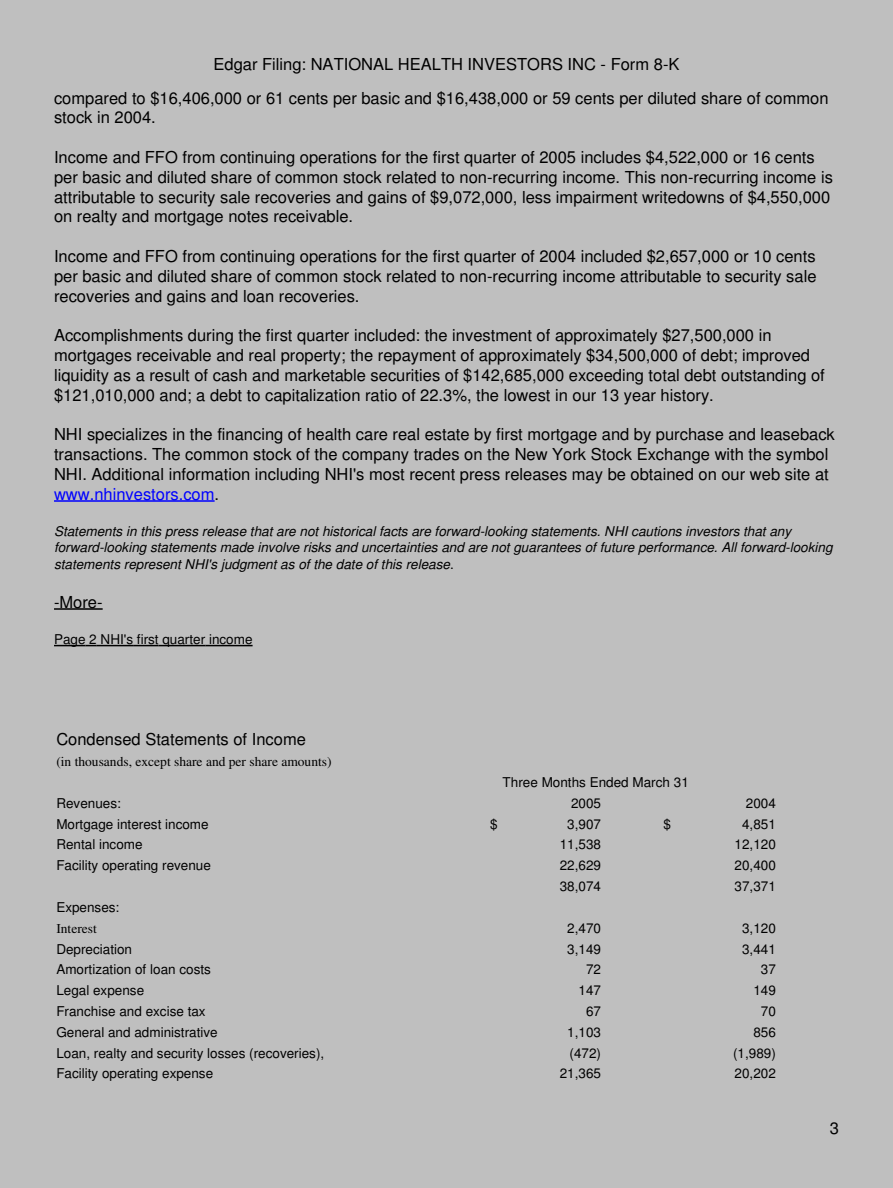
<style>
.page{position:relative;width:893px;height:1188px;background:#fff}
.page>*{position:absolute;margin:0;border:0;box-sizing:border-box;transform-origin:0 0}
.t1{font:16.5px/19.8px "Helvetica";color:#000}
.t2{font:13.5px "Helvetica";color:#000}
.t3{font:italic 13.5px/16.2px "Helvetica";color:#000}
.t4{font:13.5px "Times";color:#000}
.s1{color:#00f}
.s2{font-style:normal}
</style>
<div class="page">
<div style="left:0;top:0;width:892px;height:1188px;background:#bfbfbf"></div>
<hr style="left:54px;top:500px;width:160px;height:2px;background:#00f">
<hr style="left:54px;top:608px;width:49px;height:2px;background:#000">
<hr style="left:54px;top:645px;width:32px;height:1px;background:#000">
<hr style="left:97px;top:645px;width:36px;height:1px;background:#000">
<svg style="left:133px;top:645px;width:26px;height:1px"></svg>
<hr style="left:159px;top:645px;width:46px;height:1px;background:#000">
<hr style="left:205px;top:645px;width:47px;height:1px;background:#000">
<p class="t1" style="left:213px;top:56px;width:467px">Edgar Filing: NATIONAL HEALTH INVESTORS INC - Form 8-K</p>
<p class="t1" style="left:54px;top:89px;width:776px">compared to $16,406,000 or 61 cents per basic and $16,438,000 or 59 cents per diluted share of common stock in 2004.</p>
<p class="t1" style="left:54px;top:149px;width:780px">Income and FFO from continuing operations for the first quarter of 2005 includes $4,522,000 or 16 cents per basic and diluted share of common stock related to non-recurring income. This non-recurring income is attributable to security sale recoveries and gains of $9,072,000, less impairment writedowns of $4,550,000 on realty and mortgage notes receivable.</p>
<p class="t1" style="left:54px;top:248px;width:764px;text-align:justify">Income and FFO from continuing operations for the first quarter of 2004 included $2,657,000 or 10 cents per basic and diluted share of common stock related to non-recurring income attributable to security sale recoveries and gains and loan recoveries.</p>
<p class="t1" style="left:54px;top:327px;width:772px">Accomplishments during the first quarter included: the investment of approximately $27,500,000 in mortgages receivable and real property; the repayment of approximately $34,500,000 of debt; improved liquidity as a result of cash and marketable securities of $142,685,000 exceeding total debt outstanding of $121,010,000 and; a debt to capitalization ratio of 22.3%, the lowest in our 13 year history.</p>
<p class="t1" style="left:54px;top:426px;width:782px">NHI specializes in the financing of health care real estate by first mortgage and by purchase and leaseback transactions. The common stock of the company trades on the New York Stock Exchange with the symbol NHI. Additional information including NHI's most recent press releases may be obtained on our web site at <span class="s1">www.nhinvestors.com</span>.</p>
<p class="t3" style="left:54px;top:525px;width:780px">Statements in this press release that are not historical facts are forward-looking statements. NHI cautions investors that any forward-looking statements made involve risks and uncertainties and are not guarantees of future performance. All forward-looking statements represent NHI's judgment as of the date of this release<span class="s2">.</span></p>
<p class="t1" style="left:54px;top:593px;width:50px">-More-</p>
<p class="t2" style="left:54px;top:634px;width:200px">Page 2 NHI's first quarter income</p>
<p class="t1" style="left:56px;top:731px;width:251px">Condensed Statements of Income</p>
<p class="t4" style="left:56px;top:757px;width:277px">(in thousands, except share and per share amounts)</p>
<p class="t2" style="left:502px;top:777px;width:188px">Three Months Ended March 31</p>
<p class="t2" style="left:56px;top:798px;width:66px">Revenues:</p>
<p class="t2" style="left:571px;top:798px;width:32px">2005</p>
<p class="t2" style="left:745px;top:798px;width:32px">2004</p>
<p class="t2" style="left:56px;top:819px;width:154px">Mortgage interest income</p>
<p class="t2" style="left:490px;top:819px;width:9px">$</p>
<p class="t2" style="left:567px;top:819px;width:35px">3,907</p>
<p class="t2" style="left:663px;top:819px;width:9px">$</p>
<p class="t2" style="left:742px;top:819px;width:35px">4,851</p>
<p class="t2" style="left:56px;top:840px;width:88px">Rental income</p>
<p class="t2" style="left:559px;top:840px;width:43px">11,538</p>
<p class="t2" style="left:734px;top:840px;width:43px">12,120</p>
<p class="t2" style="left:56px;top:860px;width:156px">Facility operating revenue</p>
<p class="t2" style="left:559px;top:860px;width:43px">22,629</p>
<p class="t2" style="left:734px;top:860px;width:43px">20,400</p>
<p class="t2" style="left:559px;top:881px;width:43px">38,074</p>
<p class="t2" style="left:734px;top:881px;width:43px">37,371</p>
<p class="t2" style="left:56px;top:902px;width:65px">Expenses:</p>
<p class="t4" style="left:56px;top:924px;width:42px">Interest</p>
<p class="t2" style="left:567px;top:923px;width:35px">2,470</p>
<p class="t2" style="left:742px;top:923px;width:35px">3,120</p>
<p class="t2" style="left:56px;top:944px;width:77px">Depreciation</p>
<p class="t2" style="left:567px;top:944px;width:35px">3,149</p>
<p class="t2" style="left:742px;top:944px;width:35px">3,441</p>
<p class="t2" style="left:56px;top:965px;width:156px">Amortization of loan costs</p>
<p class="t2" style="left:586px;top:965px;width:17px">72</p>
<p class="t2" style="left:760px;top:965px;width:17px">37</p>
<p class="t2" style="left:56px;top:985px;width:89px">Legal expense</p>
<p class="t2" style="left:578px;top:985px;width:24px">147</p>
<p class="t2" style="left:753px;top:985px;width:24px">149</p>
<p class="t2" style="left:56px;top:1006px;width:151px">Franchise and excise tax</p>
<p class="t2" style="left:586px;top:1006px;width:17px">67</p>
<p class="t2" style="left:760px;top:1006px;width:17px">70</p>
<p class="t2" style="left:56px;top:1027px;width:163px">General and administrative</p>
<p class="t2" style="left:567px;top:1027px;width:35px">1,103</p>
<p class="t2" style="left:753px;top:1027px;width:24px">856</p>
<p class="t2" style="left:56px;top:1048px;width:269px">Loan, realty and security losses (recoveries),</p>
<p class="t2" style="left:569px;top:1048px;width:33px">(472)</p>
<p class="t2" style="left:733px;top:1048px;width:44px">(1,989)</p>
<p class="t2" style="left:56px;top:1069px;width:158px">Facility operating expense</p>
<p class="t2" style="left:559px;top:1069px;width:43px">21,365</p>
<p class="t2" style="left:734px;top:1069px;width:43px">20,202</p>
<p class="t1" style="left:829px;top:1120px;width:11px">3</p>
</div>
